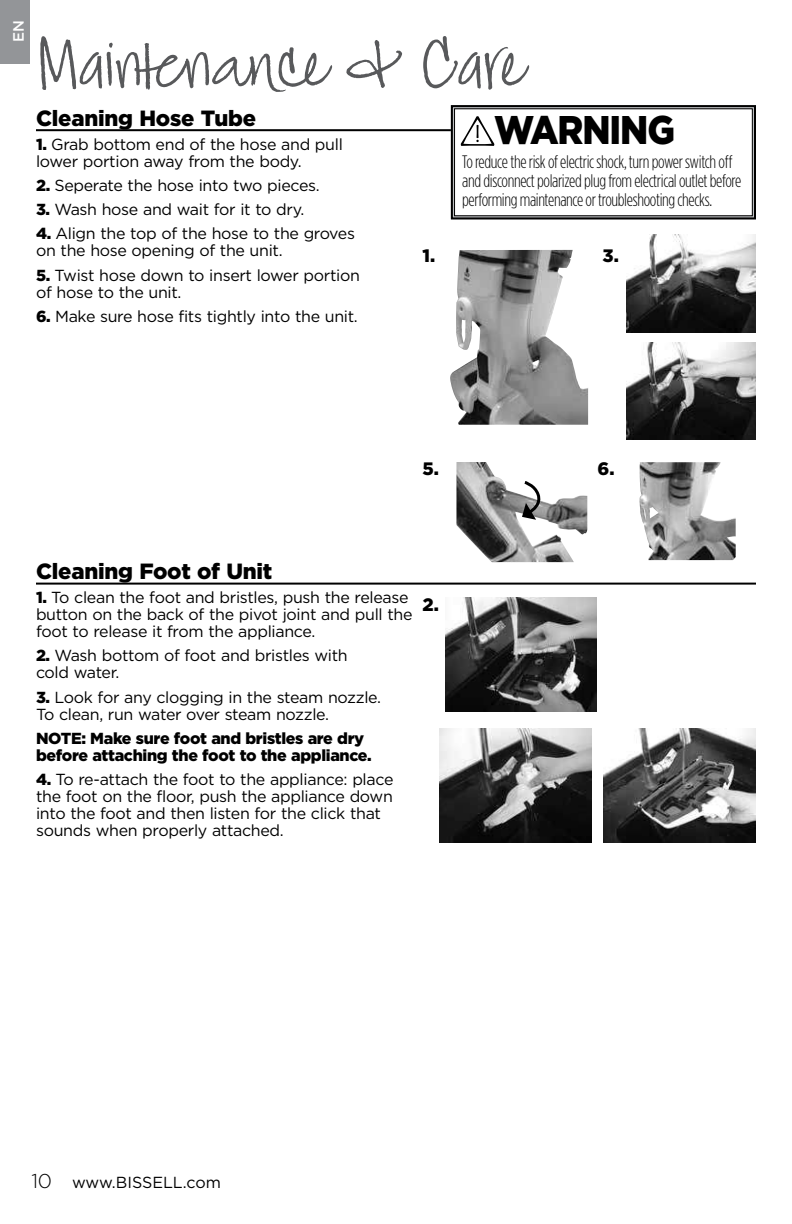
<style>
.page{position:relative;width:792px;height:1224px;background:#fff}
.page>*{position:absolute;margin:0;border:0;box-sizing:border-box;transform-origin:0 0}
.t1{font:72px "Jackie Sue BF";color:#58595b}
.t2{font:900 40px "Gotham";letter-spacing:-.03em;color:#000;scale:.9 1}
.t3{font:900 22px "Gotham";letter-spacing:-.01em;color:#000}
.t4{font:300 18px/19px "Gotham Condensed";letter-spacing:-.02em;color:#000}
.t5{font:900 18px "Gotham";color:#000}
.t6{font:16px/17px "Gotham";letter-spacing:-.02em;color:#000}
.t7{font:900 16px/17px "Gotham";letter-spacing:-.02em;color:#000}
.t8{font:16px "Gotham";color:#000}
.t9{font:500 15px "Gotham";color:#fff}
.s1{font-weight:900}
.s2{font-weight:300;font-size:20px}
</style>
<div class="page">
<div style="left:0;top:0;width:29px;height:63px;background:#939598"></div>
<hr style="left:36px;top:129px;width:720px;height:2px;background:#000">
<hr style="left:36px;top:583px;width:720px;height:2px;background:#000">
<svg style="left:450px;top:105px;width:306px;height:115px"></svg>
<img style="left:639px;top:462px;width:97px;height:98px">
<img style="left:456px;top:462px;width:131px;height:100px">
<img style="left:450px;top:250px;width:138px;height:175px">
<img style="left:626px;top:235px;width:130px;height:97px">
<img style="left:626px;top:343px;width:130px;height:97px">
<svg style="left:522px;top:479px;width:23px;height:41px"></svg>
<img style="left:445px;top:598px;width:152px;height:113px">
<img style="left:439px;top:729px;width:152px;height:113px">
<img style="left:603px;top:729px;width:152px;height:113px">
<p class="t9" style="left:9px;top:42px;width:23px;rotate:-90deg">EN</p>
<h1 class="t1" style="left:36px;top:21px;width:490px">Maintenance &amp; Care</h1>
<h3 class="t3" style="left:36px;top:103px;width:222px">Cleaning Hose Tube</h3>
<p class="t6" style="left:36px;top:135px;width:308px"><span class="s1">1.</span> Grab bottom end of the hose and pull lower portion away from the body.</p>
<p class="t6" style="left:36px;top:176px;width:285px"><span class="s1">2.</span> Seperate the hose into two pieces.</p>
<p class="t6" style="left:36px;top:201px;width:270px"><span class="s1">3.</span> Wash hose and wait for it to dry.</p>
<p class="t6" style="left:36px;top:225px;width:321px"><span class="s1">4.</span> Align the top of the hose to the groves on the hose opening of the unit.</p>
<p class="t6" style="left:36px;top:266px;width:325px"><span class="s1">5.</span> Twist hose down to insert lower portion of hose to the unit.</p>
<p class="t6" style="left:36px;top:307px;width:323px"><span class="s1">6.</span> Make sure hose fits tightly into the unit.</p>
<h2 class="t2" style="left:494px;top:102px;width:203px">WARNING</h2>
<p class="t4" style="left:462px;top:152px;width:281px">To reduce the risk of electric shock, turn power switch off and disconnect polarized plug from electrical outlet before performing maintenance or troubleshooting checks.</p>
<p class="t5" style="left:423px;top:243px;width:14px">1.</p>
<p class="t5" style="left:603px;top:243px;width:18px">3.</p>
<p class="t5" style="left:423px;top:456px;width:18px">5.</p>
<p class="t5" style="left:598px;top:456px;width:19px">6.</p>
<h3 class="t3" style="left:36px;top:556px;width:238px">Cleaning Foot of Unit</h3>
<p class="t6" style="left:36px;top:589px;width:378px"><span class="s1">1.</span> To clean the foot and bristles, push the release button on the back of the pivot joint and pull the foot to release it from the appliance.</p>
<p class="t6" style="left:36px;top:647px;width:313px"><span class="s1">2.</span> Wash bottom of foot and bristles with cold water.</p>
<p class="t6" style="left:36px;top:688px;width:347px"><span class="s1">3.</span> Look for any clogging in the steam nozzle.<br>To clean, run water over steam nozzle.</p>
<p class="t7" style="left:36px;top:729px;width:337px">NOTE: Make sure foot and bristles are dry before attaching the foot to the appliance.</p>
<p class="t6" style="left:36px;top:770px;width:359px"><span class="s1">4.</span> To re-attach the foot to the appliance: place the foot on the floor, push the appliance down into the foot and then listen for the click that sounds when properly attached.</p>
<p class="t5" style="left:423px;top:592px;width:18px">2.</p>
<p class="t8" style="left:32px;top:1172px;width:191px"><span class="s2">10</span> www.BISSELL.com</p>
</div>
